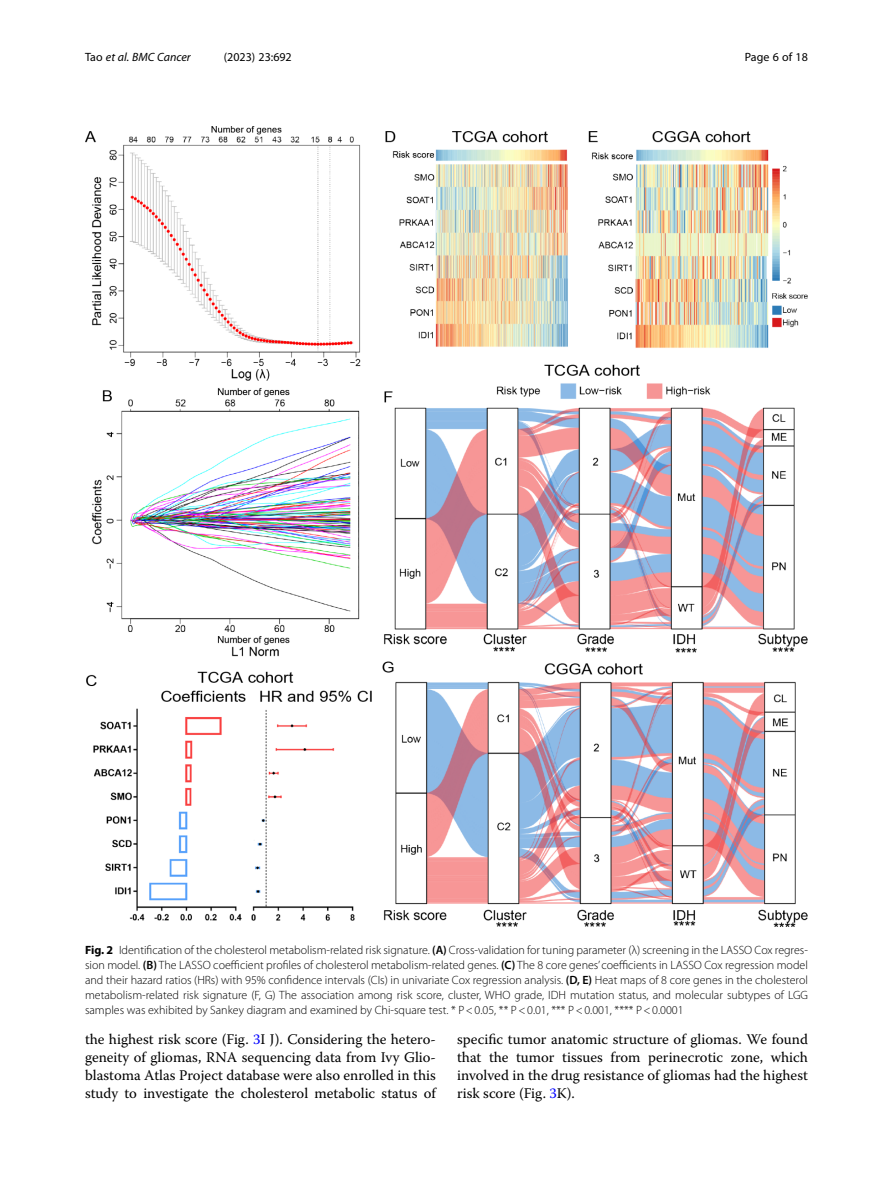
<style>
.page{position:relative;width:893px;height:1191px;background:#fff}
.page>*{position:absolute;margin:0;border:0;box-sizing:border-box;transform-origin:0 0}
.Body_Text{font:14.7px/18px "Warnock Pro";color:#000;text-align:justify}
.Figure_Caption{font:300 12px/15px "Myriad Pro";color:#000;text-align:justify}
.t1{font:12px "Myriad Pro";color:#000}
.t2{font:italic 12px "Myriad Pro";color:#000}
.s1{font-style:normal}
.s2{font-weight:700}
.s3{font-weight:600}
.s4{color:#00f}
</style>
<div class="page">
<img style="left:85px;top:126px;width:723px;height:801px">
<p class="t2" style="left:85px;top:50px;width:107px"><span class="s1">Tao</span> et al. BMC Cancer</p>
<p class="t1" style="left:224px;top:50px;width:70px">(2023) 23:692</p>
<p class="t1" style="left:745px;top:50px;width:65px">Page 6 of 18</p>
<p class="Figure_Caption" style="left:85px;top:942px;width:724px"><span class="s2">Fig. 2</span> Identification of the cholesterol metabolism-related risk signature. <span class="s3">(A)</span> Cross-validation for tuning parameter (λ) screening in the LASSO Cox regres&shy;sion model. <span class="s3">(B)</span> The LASSO coefficient profiles of cholesterol metabolism-related genes. <span class="s3">(C)</span> The 8 core genes’ coefficients in LASSO Cox regression model and their hazard ratios (HRs) with 95% confidence intervals (CIs) in univariate Cox regression analysis. <span class="s3">(D, E)</span> Heat maps of 8 core genes in the cholesterol metabolism-related risk signature (F, G) The association among risk score, cluster, WHO grade, IDH mutation status, and molecular subtypes of LGG samples was exhibited by Sankey diagram and examined by Chi-square test. * P&lt;0.05, ** P&lt;0.01, *** P&lt;0.001, **** P&lt;0.0001</p>
<p class="Body_Text" style="left:85px;top:1030px;width:352px">the highest risk score (Fig. <span class="s4">3</span>I J). Considering the hetero&shy;geneity of gliomas, RNA sequencing data from Ivy Glio&shy;blastoma Atlas Project database were also enrolled in this study to investigate the cholesterol metabolic status of</p>
<p class="Body_Text" style="left:457px;top:1030px;width:352px">specific tumor anatomic structure of gliomas. We found that the tumor tissues from perinecrotic zone, which involved in the drug resistance of gliomas had the highest risk score (Fig. <span class="s4">3</span>K).</p>
</div>
